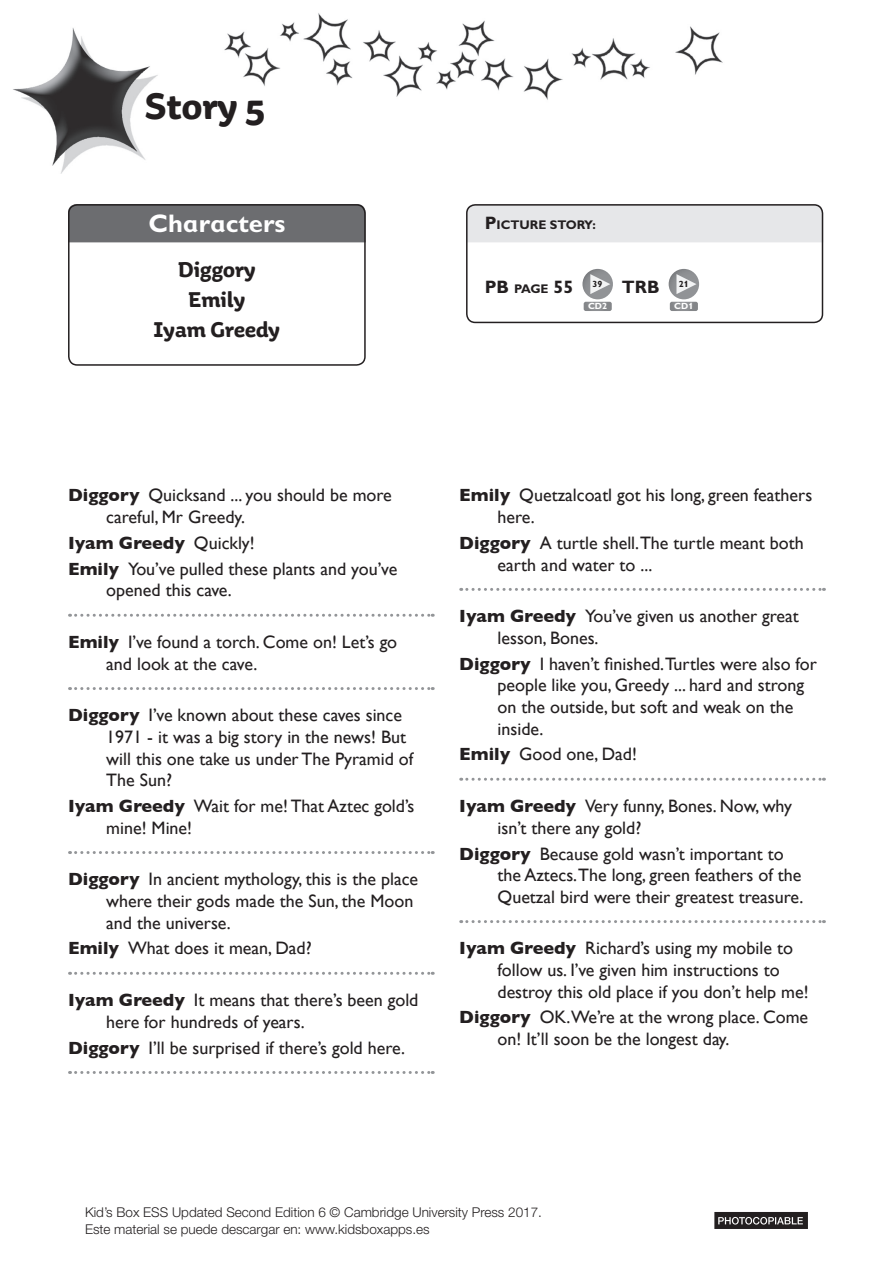
<style>
.page{position:relative;width:893px;height:1263px;background:#fff}
.page>*{position:absolute;margin:0;border:0;box-sizing:border-box;transform-origin:0 0}
.t1{font:700 39px "Aniuk";color:#231f20}
.t2{font:700 25.5px "Gill Sans Infant Std";color:#fff}
.t3{font:700 22.5px/30px "Aniuk";color:#231f20;text-align:center}
.t4{font:18px/21.6px "Gill Sans";color:#231f20}
.t5{font:700 18px "Gill Sans Infant Std";color:#231f20}
.t6{font:300 13.5px/16.2px "Helvetica Neue LT Std";color:#231f20}
.t7{font:700 12.6px "Gill Sans Infant Std";color:#231f20}
.t8{font:700 9px "Gill Sans Infant Std";color:#fff}
.t9{font:700 9px "Gill Sans Infant Std";color:#231f20}
.s1{font-size:18px}
.s2{font-size:12.6px}
.s3{font-weight:700}
</style>
<div class="page">
<img style="left:13px;top:13px;width:710px;height:161px">
<div style="left:68px;top:204px;width:298px;height:38px;background:#6c6d70"></div>
<div style="left:68px;top:204px;width:298px;height:162px;border:2px solid #231f20;border-radius:9px"></div>
<svg style="left:714px;top:1212px;width:94px;height:17px;background:#464344"></svg>
<svg style="left:70px;top:614px;width:363px;height:3px"></svg>
<svg style="left:70px;top:687px;width:363px;height:3px"></svg>
<svg style="left:70px;top:851px;width:363px;height:3px"></svg>
<svg style="left:70px;top:972px;width:363px;height:3px"></svg>
<svg style="left:70px;top:1071px;width:363px;height:3px"></svg>
<svg style="left:461px;top:588px;width:363px;height:3px"></svg>
<svg style="left:461px;top:778px;width:363px;height:3px"></svg>
<svg style="left:461px;top:920px;width:363px;height:3px"></svg>
<div style="left:466px;top:204px;width:357px;height:38px;background:#e6e7e9"></div>
<div style="left:466px;top:204px;width:357px;height:119px;border:2px solid #231f20;border-radius:9px"></div>
<svg style="left:582px;top:269px;width:31px;height:30px"></svg>
<svg style="left:590px;top:274px;width:20px;height:20px"></svg>
<svg style="left:584px;top:302px;width:28px;height:9px"></svg>
<div style="left:669px;top:269px;width:30px;height:30px;background:linear-gradient(to bottom,#86888b,#929497);border-radius:15px"></div>
<svg style="left:676px;top:274px;width:20px;height:20px"></svg>
<svg style="left:670px;top:302px;width:28px;height:9px"></svg>
<h1 class="t1" style="left:145px;top:82px;width:122px">Story 5</h1>
<h2 class="t2" style="left:148px;top:208px;width:138px">Characters</h2>
<p class="t3" style="left:154px;top:254px;width:128px">Diggory<br>Emily<br>Iyam Greedy</p>
<p class="t7" style="left:485px;top:217px;width:113px"><span class="s1">P</span>ICTURE STORY:</p>
<p class="t5" style="left:485px;top:276px;width:90px">PB <span class="s2">PAGE</span> 55</p>
<p class="t5" style="left:593px;top:276px;width:69px"><sup>39</sup> TRB</p>
<p class="t8" style="left:588px;top:301px;width:21px">CD2</p>
<p class="t9" style="left:679px;top:279px;width:11px">21</p>
<p class="t8" style="left:674px;top:301px;width:21px">CD1</p>
<p class="t4" style="left:106px;top:484px;width:287px;text-indent:-38px"><span class="s3">Diggory</span> Quicksand ... you should be more careful, Mr Greedy.</p>
<p class="t4" style="left:68px;top:530px;width:331px;line-height:25.8px"><span class="s3">Iyam Greedy</span> Quickly!<br><span class="s3">Emily</span> You’ve pulled these plants and you’ve</p>
<p class="t4" style="left:106px;top:579px;width:127px">opened this cave.</p>
<p class="t4" style="left:106px;top:631px;width:292px;text-indent:-38px"><span class="s3">Emily</span> I’ve found a torch. Come on! Let’s go and look at the cave.</p>
<p class="t4" style="left:106px;top:704px;width:309px;text-indent:-38px"><span class="s3">Diggory</span> I’ve known about these caves since<br>1971 - it was a big story in the news! But will this one take us under The Pyramid of<br>The Sun?</p>
<p class="t4" style="left:106px;top:795px;width:310px;text-indent:-38px"><span class="s3">Iyam Greedy</span> Wait for me! That Aztec gold’s mine! Mine!</p>
<p class="t4" style="left:106px;top:868px;width:313px;text-indent:-38px"><span class="s3">Diggory</span> In ancient mythology, this is the place where their gods made the Sun, the Moon and the universe.</p>
<p class="t4" style="left:68px;top:937px;width:245px"><span class="s3">Emily</span> What does it mean, Dad?</p>
<p class="t4" style="left:106px;top:989px;width:314px;text-indent:-38px"><span class="s3">Iyam Greedy</span> It means that there’s been gold here for hundreds of years.</p>
<p class="t4" style="left:68px;top:1036px;width:339px"><span class="s3">Diggory</span> I’ll be surprised if there’s gold here.</p>
<p class="t4" style="left:497px;top:484px;width:316px;text-indent:-38px"><span class="s3">Emily</span> Quetzalcoatl got his long, green feathers here.</p>
<p class="t4" style="left:497px;top:532px;width:308px;text-indent:-38px"><span class="s3">Diggory</span> A turtle shell.The turtle meant both earth and water to ...</p>
<p class="t4" style="left:497px;top:605px;width:303px;text-indent:-38px"><span class="s3">Iyam Greedy</span> You’ve given us another great lesson, Bones.</p>
<p class="t4" style="left:497px;top:653px;width:321px;text-indent:-38px"><span class="s3">Diggory</span> I haven’t finished.Turtles were also for people like you, Greedy ... hard and strong on the outside, but soft and weak on the inside.</p>
<p class="t4" style="left:459px;top:743px;width:179px"><span class="s3">Emily</span> Good one, Dad!</p>
<p class="t4" style="left:497px;top:795px;width:296px;text-indent:-38px"><span class="s3">Iyam Greedy</span> Very funny, Bones. Now, why isn’t there any gold?</p>
<p class="t4" style="left:497px;top:842px;width:307px;text-indent:-38px"><span class="s3">Diggory</span> Because gold wasn’t important to the Aztecs.The long, green feathers of the<br>Quetzal bird were their greatest treasure.</p>
<p class="t4" style="left:497px;top:937px;width:313px;text-indent:-38px"><span class="s3">Iyam Greedy</span> Richard’s using my mobile to follow us. I’ve given him instructions to destroy this old place if you don’t help me!</p>
<p class="t4" style="left:497px;top:1006px;width:312px;text-indent:-38px"><span class="s3">Diggory</span> OK.We’re at the wrong place. Come on! It’ll soon be the longest day.</p>
<p class="t6" style="left:85px;top:1204px;width:458px">Kid’s Box ESS Updated Second Edition 6 © Cambridge University Press 2017.<br>Este material se puede descargar en: www.kidsboxapps.es</p>
</div>
